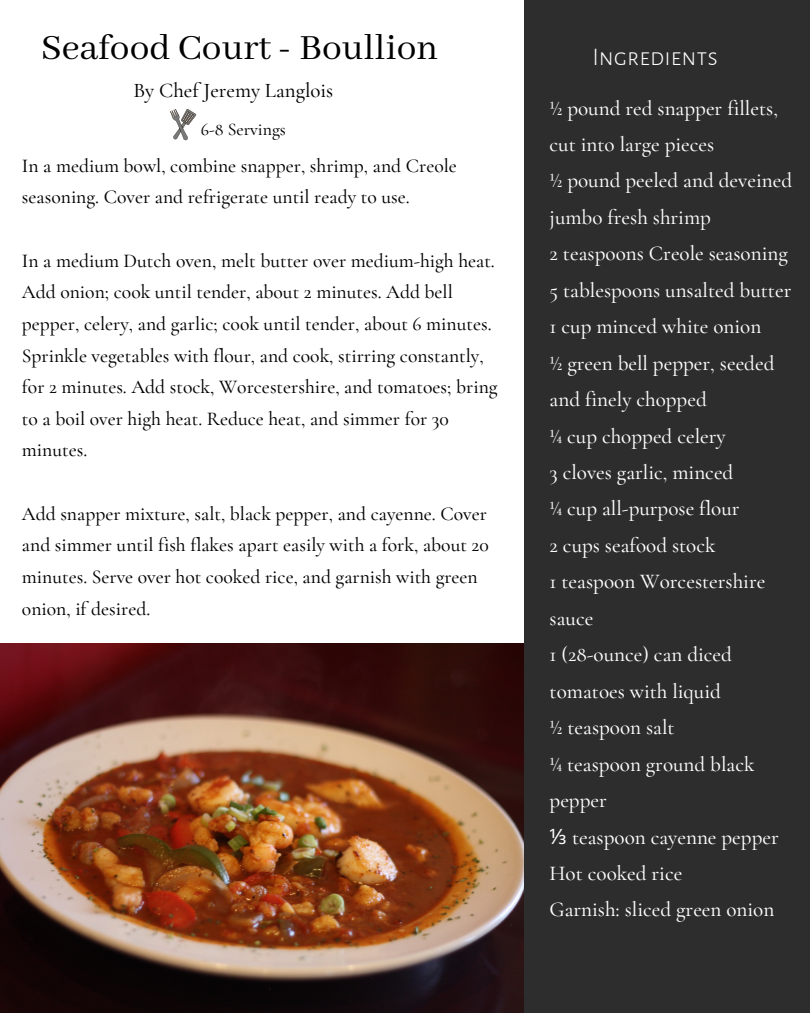
<style>
.page{position:relative;width:810px;height:1013px;background:#fff}
.page>*{position:absolute;margin:0;border:0;box-sizing:border-box;transform-origin:0 0}
.t1{font:39.4px "Abhaya Libre";color:#000}
.t2{font:300 25.3px "Alegreya Sans SC";color:#fff}
.t3{font:500 21.1px/36.4px "Cormorant Garamond";color:#fff}
.t4{font:500 20.9px "Cormorant Garamond";color:#000}
.t5{font:500 19.6px/31.6px "Cormorant Garamond";color:#000}
.t6{font:500 17.8px "Cormorant Garamond";color:#000}
.s1{font-family:"Noto Sans";font-weight:400}
</style>
<div class="page">
<img style="left:0;top:643px;width:524px;height:369px">
<div style="left:524px;top:0;width:286px;height:1012px;background:#2d2d2d"></div>
<svg style="left:170px;top:109px;width:26px;height:31px"></svg>
<h1 class="t1" style="left:41px;top:26px;width:399px">Seafood Court - Boullion</h1>
<p class="t4" style="left:133px;top:78px;width:201px">By Chef Jeremy Langlois</p>
<p class="t6" style="left:201px;top:119px;width:87px">6-8 Servings</p>
<p class="t5" style="left:22px;top:149px;width:436px">In a medium bowl, combine snapper, shrimp, and Creole seasoning. Cover and refrigerate until ready to use.</p>
<p class="t5" style="left:22px;top:244px;width:477px">In a medium Dutch oven, melt butter over medium-high heat.<br>Add onion; cook until tender, about 2 minutes. Add bell pepper, celery, and garlic; cook until tender, about 6 minutes.<br>Sprinkle vegetables with flour, and cook, stirring constantly, for 2 minutes. Add stock, Worcestershire, and tomatoes; bring to a boil over high heat. Reduce heat, and simmer for 30 minutes.</p>
<p class="t5" style="left:22px;top:498px;width:468px">Add snapper mixture, salt, black pepper, and cayenne. Cover and simmer until fish flakes apart easily with a fork, about 20 minutes. Serve over hot cooked rice, and garnish with green onion, if desired.</p>
<p class="t2" style="left:592px;top:45px;width:127px">Ingredients</p>
<p class="t3" style="left:550px;top:90px;width:244px">½ pound red snapper fillets, cut into large pieces<br>½ pound peeled and deveined jumbo fresh shrimp<br>2 teaspoons Creole seasoning<br>5 tablespoons unsalted butter<br>1 cup minced white onion<br>½ green bell pepper, seeded and finely chopped<br>¼ cup chopped celery<br>3 cloves garlic, minced<br>¼ cup all-purpose flour<br>2 cups seafood stock<br>1 teaspoon Worcestershire sauce<br>1 (28-ounce) can diced tomatoes with liquid<br>½ teaspoon salt<br>¼ teaspoon ground black pepper<br><span class="s1">⅓</span> teaspoon cayenne pepper<br>Hot cooked rice<br>Garnish: sliced green onion</p>
</div>
